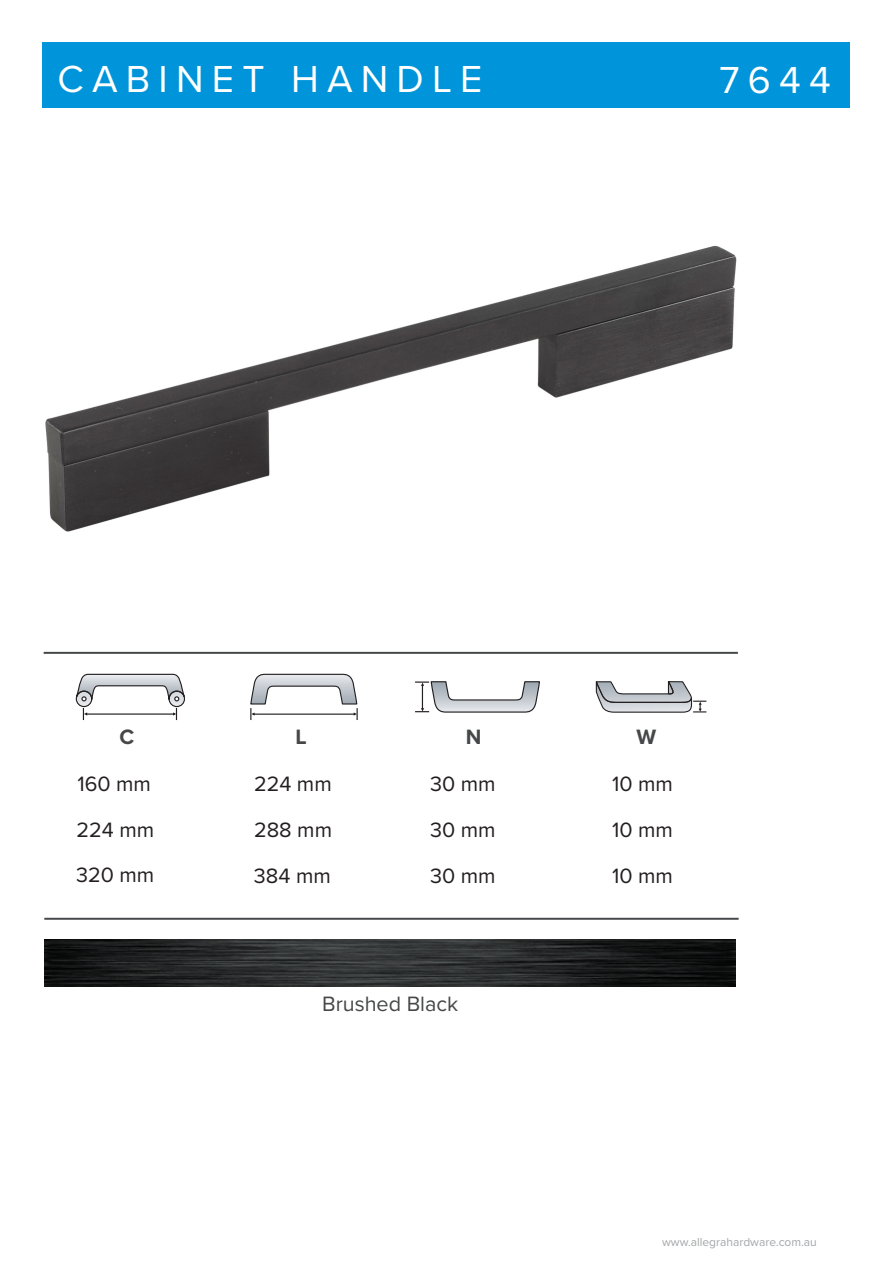
<style>
.page{position:relative;width:893px;height:1263px;background:#fff}
.page>*{position:absolute;margin:0;border:0;box-sizing:border-box;transform-origin:0 0}
.t1{font:39px "Proxima Nova";letter-spacing:.21em;color:#fff}
.t2{font:21.6px "Proxima Nova";color:#231f20}
.t3{font:21.6px "Proxima Nova";color:#464748}
.t4{font:700 21.6px "Proxima Nova";color:#464748}
.t5{font:12px "Proxima Nova";color:#a3a5a8}
</style>
<div class="page">
<div style="left:43px;top:43px;width:807px;height:65px;background:#0095da"></div>
<svg style="left:76px;top:674px;width:109px;height:46px"></svg>
<svg style="left:250px;top:674px;width:108px;height:46px"></svg>
<svg style="left:415px;top:681px;width:125px;height:32px"></svg>
<svg style="left:596px;top:682px;width:110px;height:31px"></svg>
<hr style="left:44px;top:652px;width:694px;height:2px;background:#464748">
<hr style="left:44px;top:918px;width:695px;height:2px;background:#464748">
<img style="left:45px;top:245px;width:692px;height:287px">
<img style="left:45px;top:939px;width:691px;height:47px">
<h1 class="t1" style="left:58px;top:49px;width:426px">CABINET HANDLE</h1>
<h1 class="t1" style="left:720px;top:51px;width:113px">7644</h1>
<p class="t4" style="left:119px;top:721px;width:16px">C</p>
<p class="t4" style="left:296px;top:721px;width:13px">L</p>
<p class="t4" style="left:466px;top:721px;width:17px">N</p>
<p class="t4" style="left:636px;top:721px;width:21px">W</p>
<p class="t2" style="left:77px;top:767px;width:75px">160 mm</p>
<p class="t2" style="left:254px;top:768px;width:79px">224 mm</p>
<p class="t2" style="left:430px;top:768px;width:67px">30 mm</p>
<p class="t2" style="left:612px;top:768px;width:62px">10 mm</p>
<p class="t2" style="left:77px;top:813px;width:79px">224 mm</p>
<p class="t2" style="left:254px;top:814px;width:80px">288 mm</p>
<p class="t2" style="left:430px;top:814px;width:67px">30 mm</p>
<p class="t2" style="left:612px;top:814px;width:62px">10 mm</p>
<p class="t2" style="left:76px;top:859px;width:80px">320 mm</p>
<p class="t2" style="left:254px;top:859px;width:78px">384 mm</p>
<p class="t2" style="left:430px;top:859px;width:67px">30 mm</p>
<p class="t2" style="left:612px;top:859px;width:62px">10 mm</p>
<p class="t3" style="left:322px;top:987px;width:138px">Brushed Black</p>
<p class="t5" style="left:662px;top:1233px;width:156px">www.allegrahardware.com.au</p>
</div>
